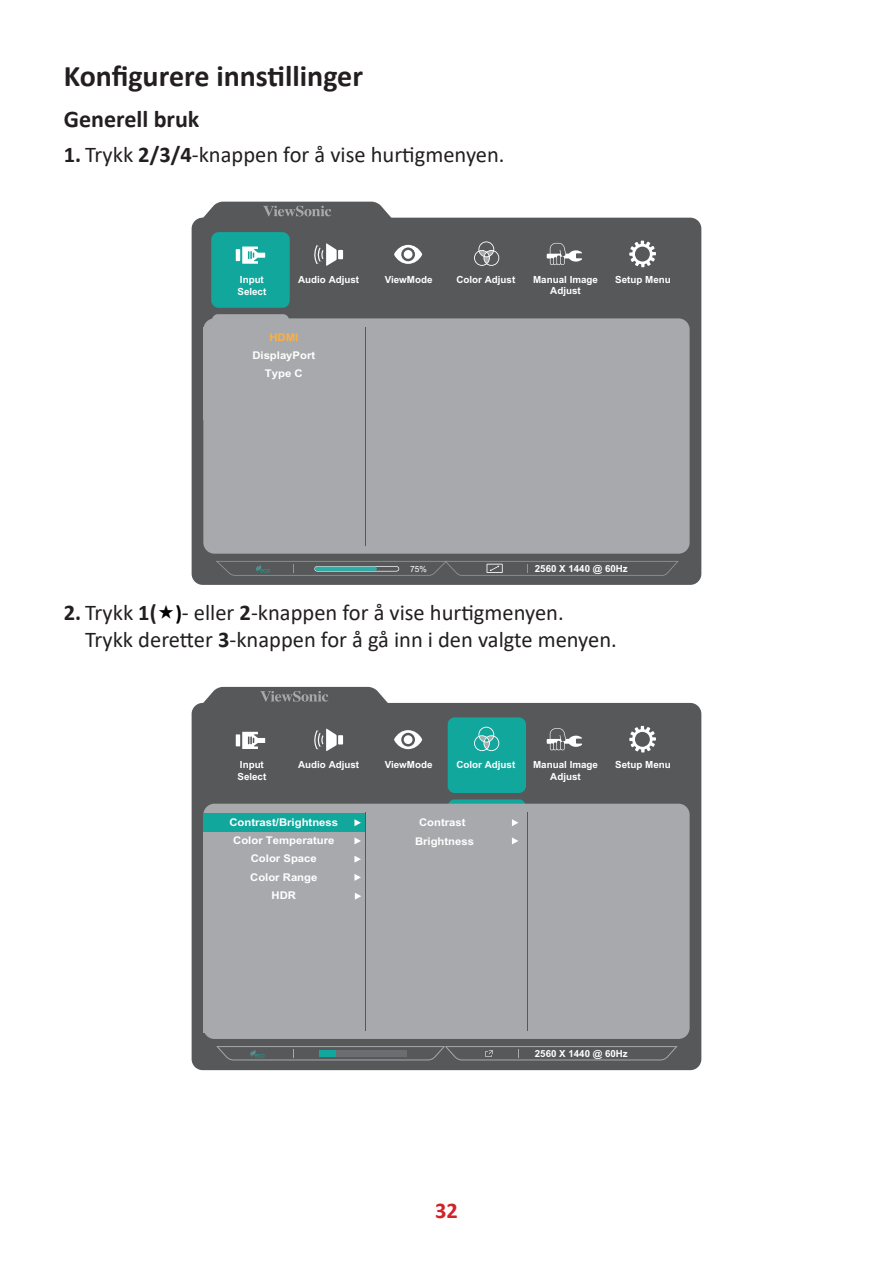
<style>
.page{position:relative;width:893px;height:1263px;background:#fff}
.page>*{position:absolute;margin:0;border:0;box-sizing:border-box;transform-origin:0 0}
.t1{font:700 30px "Calibri";color:#231f20}
.t2{font:700 24px "Calibri";color:#231f20}
.t3{font:22.5px/27px "Calibri";color:#231f20}
.t4{font:700 22.5px "Calibri";color:#d1232a}
.t5{font:700 10.65px/18.3px "Arial";color:#fff;text-align:center;scale:1.06 1}
.t6{font:700 10.65px "Arial";color:#fbb043;scale:1.06 1}
.t7{font:700 9.75px/11.7px "Arial";color:#fff}
.t8{font:8.4px "Arial";color:#fff}
.s1{font-weight:700}
.s2{font-weight:700;font-size:21px;color:#000}
</style>
<div class="page">
<div style="left:192px;top:218px;width:509px;height:367px;background:#57585a;border-radius:11px"></div>
<svg style="left:212px;top:314px;width:77px;height:4px"></svg>
<div style="left:203px;top:318px;width:487px;height:236px;background:#a8a9ad;border-radius:11px"></div>
<div style="left:211px;top:232px;width:79px;height:76px;background:#12a79d;border-radius:7px"></div>
<hr style="left:365px;top:327px;width:1px;height:219px;background:#57585a">
<svg style="left:216px;top:561px;width:463px;height:15px"></svg>
<svg style="left:198px;top:202px;width:198px;height:17px"></svg>
<svg style="left:629px;top:241px;width:27px;height:26px"></svg>
<svg style="left:394px;top:245px;width:28px;height:19px"></svg>
<div style="left:404px;top:250px;width:8px;height:9px;background:#fff;border-radius:50%"></div>
<svg style="left:547px;top:243px;width:35px;height:22px"></svg>
<hr style="left:236px;top:249px;width:4px;height:12px;background:#fff">
<svg style="left:242px;top:246px;width:23px;height:18px"></svg>
<div style="left:338px;top:250px;width:5px;height:9px;background:#fff"></div>
<svg style="left:314px;top:243px;width:23px;height:23px"></svg>
<svg style="left:474px;top:241px;width:25px;height:25px"></svg>
<div style="left:192px;top:703px;width:509px;height:367px;background:#57585a;border-radius:11px"></div>
<svg style="left:448px;top:799px;width:78px;height:5px"></svg>
<div style="left:203px;top:804px;width:487px;height:235px;background:#a8a9ad;border-radius:11px"></div>
<div style="left:448px;top:717px;width:78px;height:76px;background:#12a79d;border-radius:7px"></div>
<svg style="left:354px;top:874px;width:7px;height:7px"></svg>
<svg style="left:354px;top:856px;width:7px;height:7px"></svg>
<svg style="left:354px;top:837px;width:7px;height:7px"></svg>
<div style="left:203px;top:814px;width:162px;height:18px;background:#12a79d"></div>
<svg style="left:354px;top:819px;width:7px;height:7px"></svg>
<svg style="left:512px;top:819px;width:6px;height:7px"></svg>
<svg style="left:512px;top:837px;width:6px;height:7px"></svg>
<div style="left:203px;top:1014px;width:162px;height:18px;background:#a8a9ad"></div>
<hr style="left:527px;top:812px;width:1px;height:219px;background:#57585a">
<hr style="left:365px;top:812px;width:1px;height:219px;background:#57585a">
<svg style="left:216px;top:1046px;width:462px;height:14px"></svg>
<svg style="left:198px;top:687px;width:195px;height:17px"></svg>
<svg style="left:355px;top:893px;width:6px;height:7px"></svg>
<svg style="left:629px;top:726px;width:27px;height:26px"></svg>
<svg style="left:474px;top:727px;width:25px;height:24px"></svg>
<svg style="left:394px;top:730px;width:28px;height:19px"></svg>
<div style="left:404px;top:735px;width:8px;height:9px;background:#fff;border-radius:50%"></div>
<svg style="left:547px;top:728px;width:35px;height:22px"></svg>
<hr style="left:236px;top:734px;width:4px;height:12px;background:#fff">
<svg style="left:242px;top:732px;width:23px;height:17px"></svg>
<div style="left:338px;top:735px;width:5px;height:9px;background:#fff"></div>
<svg style="left:314px;top:728px;width:23px;height:23px"></svg>
<h1 class="t1" style="left:64px;top:55px;width:301px">Konfigurere innstillinger</h1>
<h2 class="t2" style="left:64px;top:102px;width:137px">Generell bruk</h2>
<h3 class="t3" style="left:64px;top:141px;width:442px"><span class="s1">1.</span> Trykk <span class="s1">2/3/4</span>-knappen for å vise hurtigmenyen.</h3>
<p class="t7" style="left:237px;top:274px;width:30px">Input<br>Select</p>
<p class="t7" style="left:298px;top:274px;width:63px">Audio Adjust</p>
<p class="t6" style="left:269px;top:329px;width:29px">HDMI</p>
<p class="t5" style="left:252px;top:346px;width:61px">DisplayPort<br>Type C</p>
<p class="t7" style="left:385px;top:274px;width:49px">ViewMode</p>
<p class="t7" style="left:456px;top:274px;width:60px">Color Adjust</p>
<p class="t7" style="left:533px;top:273px;width:66px">Manual Image</p>
<p class="t7" style="left:615px;top:274px;width:57px">Setup Menu</p>
<p class="t7" style="left:550px;top:285px;width:32px">Adjust</p>
<p class="t8" style="left:410px;top:563px;width:18px">75%</p>
<p class="t7" style="left:535px;top:562px;width:94px">2560 X 1440 @ 60Hz</p>
<h3 class="t3" style="left:85px;top:599px;width:533px;text-indent:-21px"><span class="s1">2.</span> Trykk <span class="s1">1(</span> <span class="s2">)</span>- eller <span class="s1">2</span>-knappen for å vise hurtigmenyen.<br>Trykk deretter <span class="s1">3</span>-knappen for å gå inn i den valgte menyen.</h3>
<p class="t7" style="left:237px;top:759px;width:30px">Input<br>Select</p>
<p class="t7" style="left:298px;top:759px;width:63px">Audio Adjust</p>
<p class="t5" style="left:229px;top:813px;width:104px">Contrast/Brightness<br>Color Temperature<br>Color Space<br>Color Range<br>HDR</p>
<p class="t7" style="left:385px;top:759px;width:49px">ViewMode</p>
<p class="t7" style="left:456px;top:759px;width:60px">Color Adjust</p>
<p class="t7" style="left:533px;top:759px;width:66px">Manual Image</p>
<p class="t7" style="left:615px;top:759px;width:57px">Setup Menu</p>
<p class="t7" style="left:550px;top:770px;width:32px">Adjust</p>
<p class="t5" style="left:415px;top:813px;width:57px;line-height:19.2px">Contrast<br>Brightness</p>
<h3 class="t4" style="left:435px;top:1194px;width:24px">32</h3>
<p class="t7" style="left:535px;top:1048px;width:94px">2560 X 1440 @ 60Hz</p>
</div>
